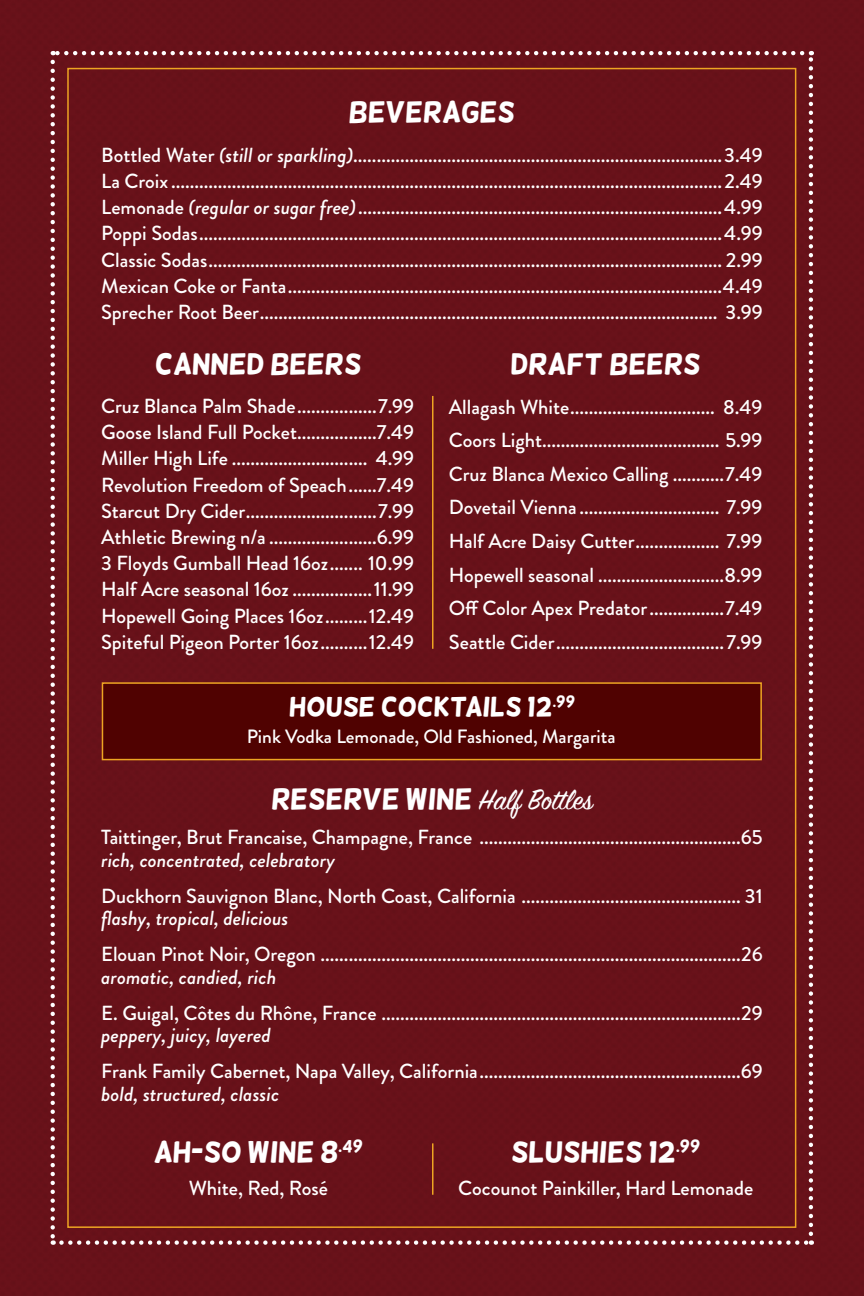
<style>
.page{position:relative;width:864px;height:1296px;background:#681119}
.page>*{position:absolute;margin:0;border:0;box-sizing:border-box;transform-origin:0 0}
.t1{font:29.1px "Helsinki";color:#fff}
.t2{font:27px "Helsinki";color:#fff}
.t3{font:500 20.4px/22.5px "Brandon Grotesque";color:#fff}
.t4{font:500 19.2px "Brandon Grotesque";color:#fff}
.s1{font-style:italic}
.s2{font-family:"Sign Painter House Script";font-size:31.5px}
</style>
<div class="page">
<svg style="left:61px;top:1240px;width:751px;height:5px"></svg>
<svg style="left:809px;top:51px;width:4px;height:1183px"></svg>
<svg style="left:53px;top:51px;width:749px;height:4px"></svg>
<svg style="left:51px;top:62px;width:4px;height:1183px"></svg>
<hr style="left:432px;top:396px;width:2px;height:253px;background:#eea522">
<hr style="left:432px;top:1143px;width:2px;height:52px;background:#eea522">
<div style="left:102px;top:682px;width:660px;height:78px;background:#500201;border:2px solid #eea522"></div>
<p class="t1" style="left:349px;top:98px;width:168px">BEVERAGES</p>
<p class="t3" style="left:101px;top:144px;width:663px">Bottled Water <span class="s1">(still or sparkling)</span>...............................................................................3.49</p>
<p class="t3" style="left:101px;top:170px;width:663px">La Croix ......................................................................................................................2.49</p>
<p class="t3" style="left:101px;top:196px;width:663px">Lemonade <span class="s1">(regular or sugar free)</span>..............................................................................4.99</p>
<p class="t3" style="left:101px;top:222px;width:663px">Poppi Sodas................................................................................................................4.99</p>
<p class="t3" style="left:101px;top:249px;width:663px">Classic Sodas.............................................................................................................. 2.99</p>
<p class="t3" style="left:101px;top:275px;width:663px">Mexican Coke or Fanta.............................................................................................4.49</p>
<p class="t3" style="left:101px;top:301px;width:663px">Sprecher Root Beer.................................................................................................. 3.99</p>
<p class="t1" style="left:155px;top:349px;width:208px">CANNED BEERS</p>
<p class="t3" style="left:101px;top:395px;width:314px">Cruz Blanca Palm Shade.................7.99</p>
<p class="t3" style="left:101px;top:421px;width:314px">Goose Island Full Pocket.................7.49</p>
<p class="t3" style="left:101px;top:447px;width:314px">Miller High Life ............................. 4.99</p>
<p class="t3" style="left:101px;top:474px;width:314px">Revolution Freedom of Speach......7.49</p>
<p class="t3" style="left:101px;top:500px;width:314px">Starcut Dry Cider............................7.99</p>
<p class="t3" style="left:101px;top:526px;width:314px">Athletic Brewing n/a .......................6.99</p>
<p class="t3" style="left:101px;top:552px;width:314px">3 Floyds Gumball Head 16oz....... 10.99</p>
<p class="t3" style="left:101px;top:578px;width:314px">Half Acre seasonal 16oz .................11.99</p>
<p class="t3" style="left:101px;top:605px;width:314px">Hopewell Going Places 16oz.........12.49</p>
<p class="t3" style="left:101px;top:631px;width:314px">Spiteful Pigeon Porter 16oz..........12.49</p>
<p class="t1" style="left:511px;top:349px;width:191px">DRAFT BEERS</p>
<p class="t3" style="left:449px;top:396px;width:315px">Allagash White............................... 8.49</p>
<p class="t3" style="left:449px;top:429px;width:315px">Coors Light...................................... 5.99</p>
<p class="t3" style="left:449px;top:463px;width:315px">Cruz Blanca Mexico Calling ...........7.49</p>
<p class="t3" style="left:449px;top:496px;width:315px">Dovetail Vienna .............................. 7.99</p>
<p class="t3" style="left:449px;top:530px;width:315px">Half Acre Daisy Cutter.................. 7.99</p>
<p class="t3" style="left:449px;top:564px;width:315px">Hopewell seasonal ...........................8.99</p>
<p class="t3" style="left:449px;top:597px;width:315px">Off Color Apex Predator................7.49</p>
<p class="t3" style="left:449px;top:631px;width:315px">Seattle Cider....................................7.99</p>
<p class="t2" style="left:289px;top:694px;width:288px">HOUSE COCKTAILS 12<sup>.99</sup></p>
<p class="t4" style="left:247px;top:724px;width:370px">Pink Vodka Lemonade, Old Fashioned, Margarita</p>
<p class="t1" style="left:271px;top:784px;width:323px">RESERVE WINE <span class="s2">Half Bottles</span></p>
<p class="t3" style="left:101px;top:826px;width:663px">Taittinger, Brut Francaise, Champagne, France ........................................................65 <span class="s1">rich, concentrated, celebratory</span></p>
<p class="t3" style="left:101px;top:885px;width:663px">Duckhorn Sauvignon Blanc, North Coast, California ............................................... 31 <span class="s1">flashy, tropical, delicious</span></p>
<p class="t3" style="left:101px;top:943px;width:663px">Elouan Pinot Noir, Oregon ..........................................................................................26 <span class="s1">aromatic, candied, rich</span></p>
<p class="t3" style="left:101px;top:1002px;width:663px">E. Guigal, Côtes du Rhône, France .............................................................................29 <span class="s1">peppery, juicy, layered</span></p>
<p class="t3" style="left:101px;top:1060px;width:663px">Frank Family Cabernet, Napa Valley, California........................................................69 <span class="s1">bold, structured, classic</span></p>
<p class="t1" style="left:154px;top:1137px;width:211px">Ah-SO Wine 8<sup>.49</sup></p>
<p class="t3" style="left:189px;top:1177px;width:141px">White, Red, Rosé</p>
<p class="t1" style="left:511px;top:1137px;width:191px">SLUSHIES 12<sup>.99</sup></p>
<p class="t3" style="left:458px;top:1177px;width:297px">Cocounot Painkiller, Hard Lemonade</p>
</div>
